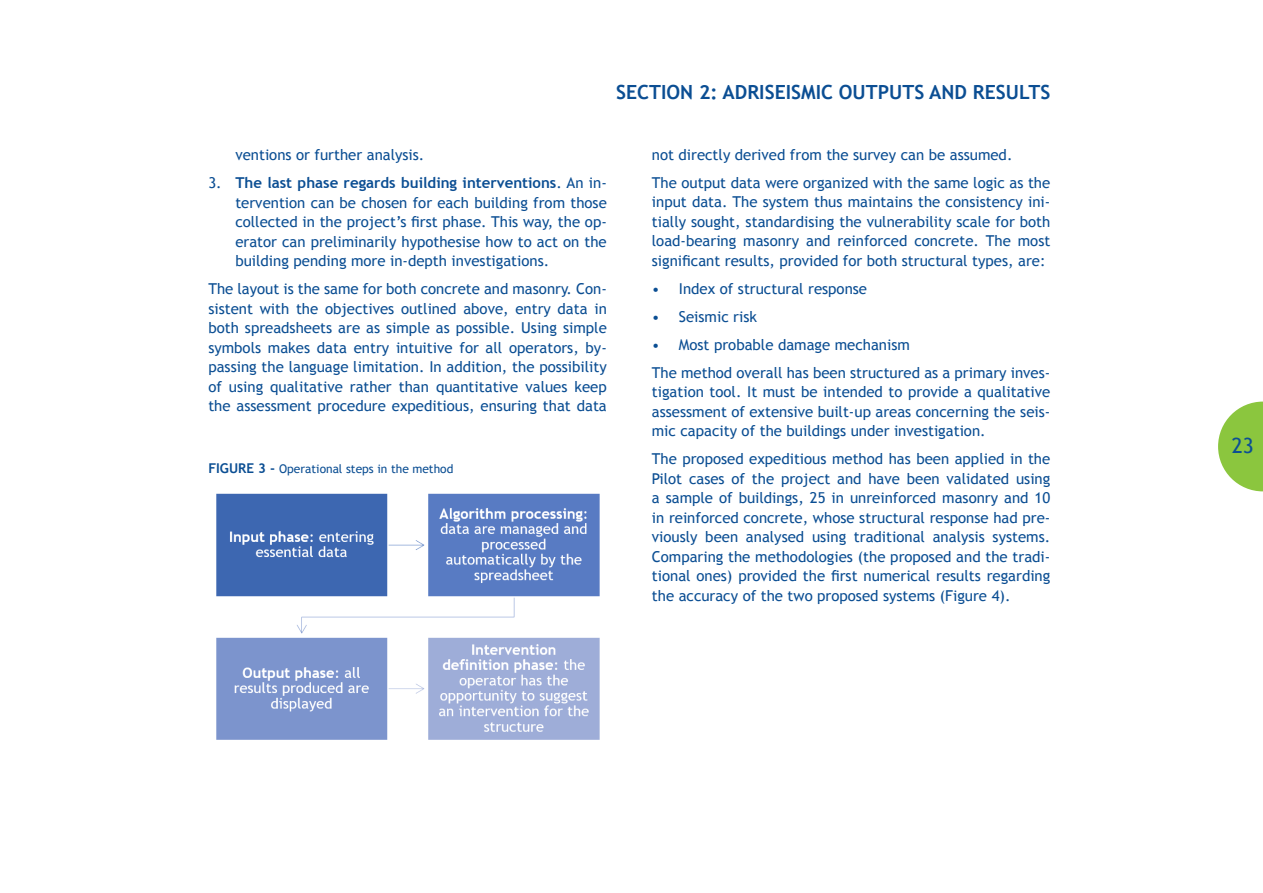
<style>
.page{position:relative;width:1263px;height:893px;background:#fff}
.page>*{position:absolute;margin:0;border:0;box-sizing:border-box;transform-origin:0 0}
.t1{font:21px "Trebuchet MS";color:#0b4e93}
.CAPITOLO_IN_ALTO{font:700 19.5px "Trebuchet MS";color:#0b4e93}
.Corpo{font:15px/19.5px "Trebuchet MS";color:#0b4e93;text-align:justify}
.t2{font:12px "Trebuchet MS";color:#0b4e93}
.s1{font-weight:700}
.s2{font-weight:700;font-size:13.5px}
</style>
<div class="page">
<svg style="left:1218px;top:402px;width:45px;height:89px"></svg>
<img style="left:216px;top:493px;width:384px;height:247px">
<p class="CAPITOLO_IN_ALTO" style="left:616px;top:80px;width:436px">SECTION 2: ADRISEISMIC OUTPUTS AND RESULTS</p>
<p class="Corpo" style="left:235px;top:145px;width:191px">ventions or further analysis.</p>
<p class="Corpo" style="left:235px;top:173px;width:373px;text-indent:-27px">3. <span class="s1">The last phase regards building interventions</span>. An in&shy;tervention can be chosen for each building from those collected in the project’s first phase. This way, the op&shy;erator can preliminarily hypothesise how to act on the building pending more in-depth investigations.</p>
<p class="Corpo" style="left:208px;top:279px;width:400px">The layout is the same for both concrete and masonry. Con&shy;sistent with the objectives outlined above, entry data in both spreadsheets are as simple as possible. Using simple symbols makes data entry intuitive for all operators, by&shy;passing the language limitation. In addition, the possibility of using qualitative rather than quantitative values keep the assessment procedure expeditious, ensuring that data</p>
<p class="t2" style="left:208px;top:461px;width:247px"><span class="s2">FIGURE 3 -</span> Operational steps in the method</p>
<p class="Corpo" style="left:652px;top:145px;width:362px">not directly derived from the survey can be assumed.</p>
<p class="Corpo" style="left:652px;top:173px;width:400px">The output data were organized with the same logic as the input data. The system thus maintains the consistency ini&shy;tially sought, standardising the vulnerability scale for both load-bearing masonry and reinforced concrete. The most significant results, provided for both structural types, are:</p>
<p class="Corpo" style="left:652px;top:279px;width:217px">• Index of structural response</p>
<p class="Corpo" style="left:652px;top:307px;width:107px">• Seismic risk</p>
<p class="Corpo" style="left:652px;top:335px;width:260px">• Most probable damage mechanism</p>
<p class="Corpo" style="left:652px;top:363px;width:400px">The method overall has been structured as a primary inves&shy;tigation tool. It must be intended to provide a qualitative assessment of extensive built-up areas concerning the seis&shy;mic capacity of the buildings under investigation.</p>
<p class="Corpo" style="left:652px;top:450px;width:400px">The proposed expeditious method has been applied in the Pilot cases of the project and have been validated using a sample of buildings, 25 in unreinforced masonry and 10 in reinforced concrete, whose structural response had pre&shy;viously been analysed using traditional analysis systems.<br>Comparing the methodologies (the proposed and the tradi&shy;tional ones) provided the first numerical results regarding the accuracy of the two proposed systems (Figure 4).</p>
<h1 class="t1" style="left:1232px;top:434px;width:24px">23</h1>
</div>
